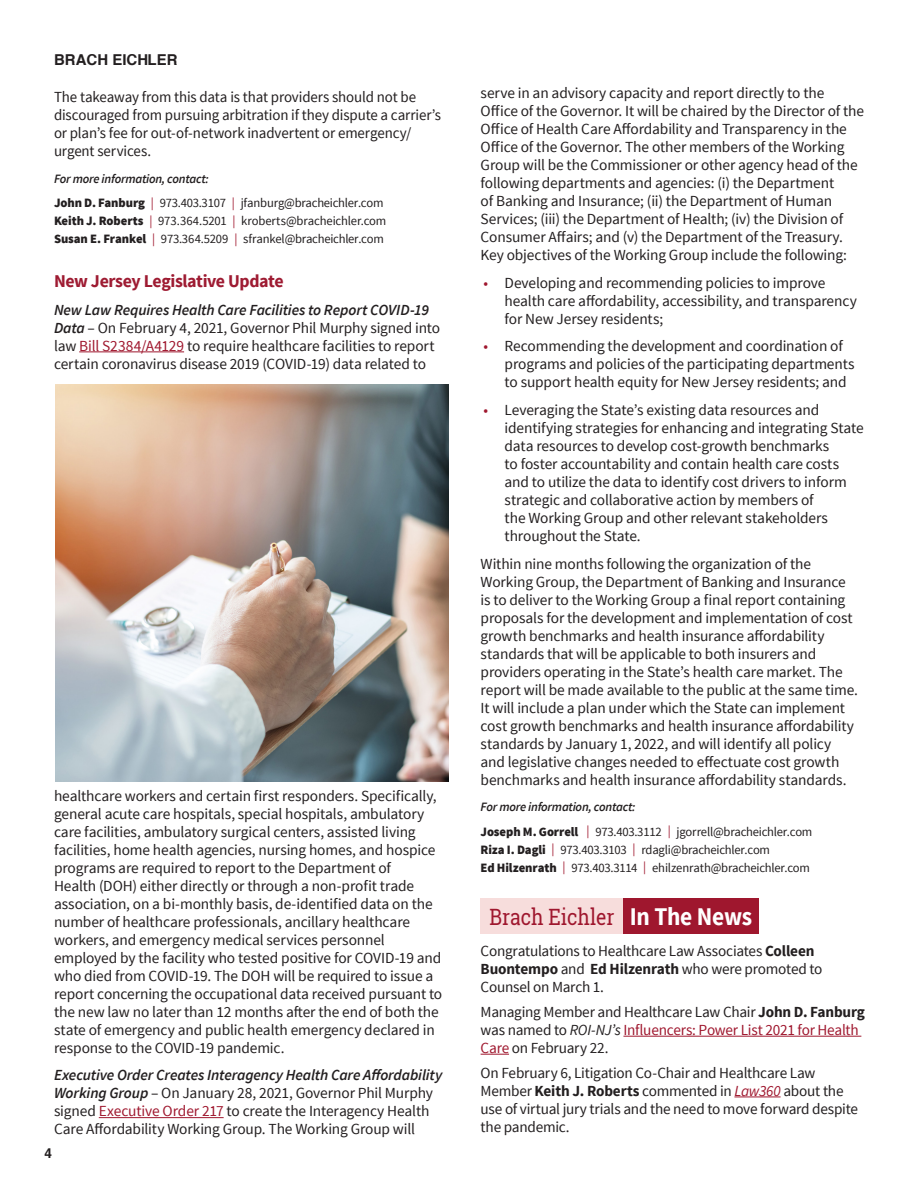
<style>
.page{position:relative;width:918px;height:1188px;background:#fff}
.page>*{position:absolute;margin:0;border:0;box-sizing:border-box;transform-origin:0 0}
.t1{font:700 25.5px "Source Sans Pro";letter-spacing:-.01em;color:#fff;scale:.92 1}
.t2{font:22.5px "Roboto Slab";color:#9f172e;scale:.86 1}
.FOR_MORE_INFORMATI{font:700 18px "Source Sans Pro";letter-spacing:-.025em;color:#9e1b32}
.FOR_MORE_INFORMATI-2{font:15.3px/18px "Source Sans Pro";letter-spacing:-.01em;color:#231f20}
.Back_Page_Contacts{font:15.3px/18px "Source Sans Pro";letter-spacing:-.01em;color:#231f20}
.t3{font:700 15px "Swansea";color:#231f20}
.Page_Numbers_9_13_65{font:700 13.5px "Swansea";color:#231f20}
.FOR_MORE_INFORMATI-3{font:12.75px "Source Sans Pro";letter-spacing:-.02em;color:#231f20}
.Back_Page_Contacts-2{font:12.75px "Source Sans Pro";letter-spacing:-.015em;color:#231f20}
.FOR_MORE_INFORMATI-4{font:italic 600 12.75px "Source Sans Pro";letter-spacing:-.02em;color:#231f20}
.hyperlink{font:12.75px "Source Sans Pro";letter-spacing:-.02em;color:#231f20}
.s1{font-weight:900}
.s2{color:#9f172e}
.s3{font-weight:600;font-style:italic}
.s4{font-weight:700}
.s5{font-style:italic}
.s6{font-style:italic;color:#9f172e}
</style>
<div class="page">
<hr style="left:623px;top:1036px;width:238px;height:1px;background:#9f172e">
<svg style="left:481px;top:1054px;width:28px;height:1px"></svg>
<hr style="left:734px;top:1097px;width:47px;height:1px;background:#9f172e">
<div style="left:481px;top:898px;width:142px;height:36px;background:#f7dddc"></div>
<div style="left:623px;top:898px;width:136px;height:36px;background:#9f172e"></div>
<hr style="left:79px;top:351px;width:105px;height:1px;background:#9f172e">
<hr style="left:99px;top:1117px;width:125px;height:1px;background:#9f172e">
<img style="left:55px;top:385px;width:393px;height:396px">
<p class="t3" style="left:54px;top:51px;width:125px">BRACH EICHLER</p>
<p class="Back_Page_Contacts" style="left:54px;top:89px;width:389px">The takeaway from this data is that providers should not be discouraged from pursuing arbitration if they dispute a carrier’s or plan’s fee for out-of-network inadvertent or emergency/ urgent services.</p>
<p class="FOR_MORE_INFORMATI-4" style="left:54px;top:170px;width:156px">For more information, contact:</p>
<p class="Back_Page_Contacts-2" style="left:54px;top:195px;width:331px"><span class="s1">John D. Fanburg</span> <span class="s2">|</span> 973.403.3107 <span class="s2">|</span> jfanburg@bracheichler.com</p>
<p class="Back_Page_Contacts-2" style="left:54px;top:213px;width:334px"><span class="s1">Keith J. Roberts</span> <span class="s2">|</span> 973.364.5201 <span class="s2">|</span> kroberts@bracheichler.com</p>
<p class="FOR_MORE_INFORMATI-3" style="left:54px;top:231px;width:331px"><span class="s1">Susan E. Frankel</span> <span class="s2">|</span> 973.364.5209 <span class="s2">|</span> sfrankel@bracheichler.com</p>
<p class="FOR_MORE_INFORMATI" style="left:54px;top:269px;width:231px">New Jersey Legislative Update</p>
<p class="FOR_MORE_INFORMATI-2" style="left:54px;top:301px;width:388px"><span class="s3">New Law Requires Health Care Facilities to Report COVID-19<br>Data</span> – On February 4, 2021, Governor Phil Murphy signed into law <span class="s2">Bill S2384/A4129</span> to require healthcare facilities to report certain coronavirus disease 2019 (COVID-19) data related to</p>
<p class="FOR_MORE_INFORMATI-2" style="left:54px;top:787px;width:390px">healthcare workers and certain first responders. Specifically, general acute care hospitals, special hospitals, ambulatory care facilities, ambulatory surgical centers, assisted living facilities, home health agencies, nursing homes, and hospice programs are required to report to the Department of<br>Health (DOH) either directly or through a non-profit trade association, on a bi-monthly basis, de-identified data on the number of healthcare professionals, ancillary healthcare workers, and emergency medical services personnel employed by the facility who tested positive for COVID-19 and who died from COVID-19. The DOH will be required to issue a report concerning the occupational data received pursuant to the new law no later than 12 months after the end of both the state of emergency and public health emergency declared in response to the COVID-19 pandemic.</p>
<p class="FOR_MORE_INFORMATI-2" style="left:54px;top:1067px;width:390px"><span class="s3">Executive Order Creates Interagency Health Care Affordability Working Group</span> – On January 28, 2021, Governor Phil Murphy signed <span class="s2">Executive Order 217</span> to create the Interagency Health Care Affordability Working Group. The Working Group will</p>
<p class="Page_Numbers_9_13_65" style="left:44px;top:1145px;width:9px">4</p>
<p class="FOR_MORE_INFORMATI-2" style="left:481px;top:84px;width:385px">serve in an advisory capacity and report directly to the Office of the Governor. It will be chaired by the Director of the Office of Health Care Affordability and Transparency in the Office of the Governor. The other members of the Working Group will be the Commissioner or other agency head of the following departments and agencies: (i) the Department<br>of Banking and Insurance; (ii) the Department of Human Services; (iii) the Department of Health; (iv) the Division of Consumer Affairs; and (v) the Department of the Treasury.<br>Key objectives of the Working Group include the following:</p>
<p class="FOR_MORE_INFORMATI-2" style="left:505px;top:274px;width:354px;text-indent:-21px"><span class="s2">•</span> Developing and recommending policies to improve health care affordability, accessibility, and transparency for New Jersey residents;</p>
<p class="FOR_MORE_INFORMATI-2" style="left:505px;top:338px;width:352px;text-indent:-21px"><span class="s2">•</span> Recommending the development and coordination of programs and policies of the participating departments to support health equity for New Jersey residents; and</p>
<p class="FOR_MORE_INFORMATI-2" style="left:505px;top:401px;width:361px;text-indent:-21px"><span class="s2">•</span> Leveraging the State’s existing data resources and identifying strategies for enhancing and integrating State data resources to develop cost-growth benchmarks<br>to foster accountability and contain health care costs and to utilize the data to identify cost drivers to inform strategic and collaborative action by members of<br>the Working Group and other relevant stakeholders throughout the State.</p>
<p class="FOR_MORE_INFORMATI-2" style="left:481px;top:555px;width:379px">Within nine months following the organization of the Working Group, the Department of Banking and Insurance is to deliver to the Working Group a final report containing proposals for the development and implementation of cost growth benchmarks and health insurance affordability standards that will be applicable to both insurers and providers operating in the State’s health care market. The report will be made available to the public at the same time.<br>It will include a plan under which the State can implement cost growth benchmarks and health insurance affordability standards by January 1, 2022, and will identify all policy and legislative changes needed to effectuate cost growth benchmarks and health insurance affordability standards.</p>
<p class="FOR_MORE_INFORMATI-4" style="left:481px;top:799px;width:156px">For more information, contact:</p>
<p class="hyperlink" style="left:481px;top:824px;width:333px"><span class="s1">Joseph M. Gorrell</span> <span class="s2">|</span> 973.403.3112 <span class="s2">|</span> jgorrell@bracheichler.com</p>
<p class="FOR_MORE_INFORMATI-3" style="left:481px;top:842px;width:291px"><span class="s1">Riza I. Dagli</span> <span class="s2">|</span> 973.403.3103 <span class="s2">|</span> rdagli@bracheichler.com</p>
<p class="FOR_MORE_INFORMATI-3" style="left:481px;top:860px;width:331px"><span class="s1">Ed Hilzenrath</span> <span class="s2">|</span> 973.403.3114 <span class="s2">|</span> ehilzenrath@bracheichler.com</p>
<p class="t2" style="left:489px;top:901px;width:147px">Brach Eichler</p>
<p class="t1" style="left:630px;top:900px;width:135px">In The News</p>
<p class="FOR_MORE_INFORMATI-2" style="left:481px;top:942px;width:343px">Congratulations to Healthcare Law Associates <span class="s4">Colleen<br>Buontempo</span> and <span class="s4">Ed Hilzenrath</span> who were promoted to<br>Counsel on March 1.</p>
<p class="FOR_MORE_INFORMATI-2" style="left:481px;top:1003px;width:386px">Managing Member and Healthcare Law Chair <span class="s4">John D. Fanburg </span>was named to <span class="s5">ROI-NJ’s</span> <span class="s2">Influencers: Power List 2021 for Health<br>Care</span> on February 22.</p>
<p class="FOR_MORE_INFORMATI-2" style="left:481px;top:1064px;width:379px">On February 6, Litigation Co-Chair and Healthcare Law Member <span class="s4">Keith J. Roberts</span> commented in <span class="s6">Law360</span> about the use of virtual jury trials and the need to move forward despite the pandemic.</p>
</div>
